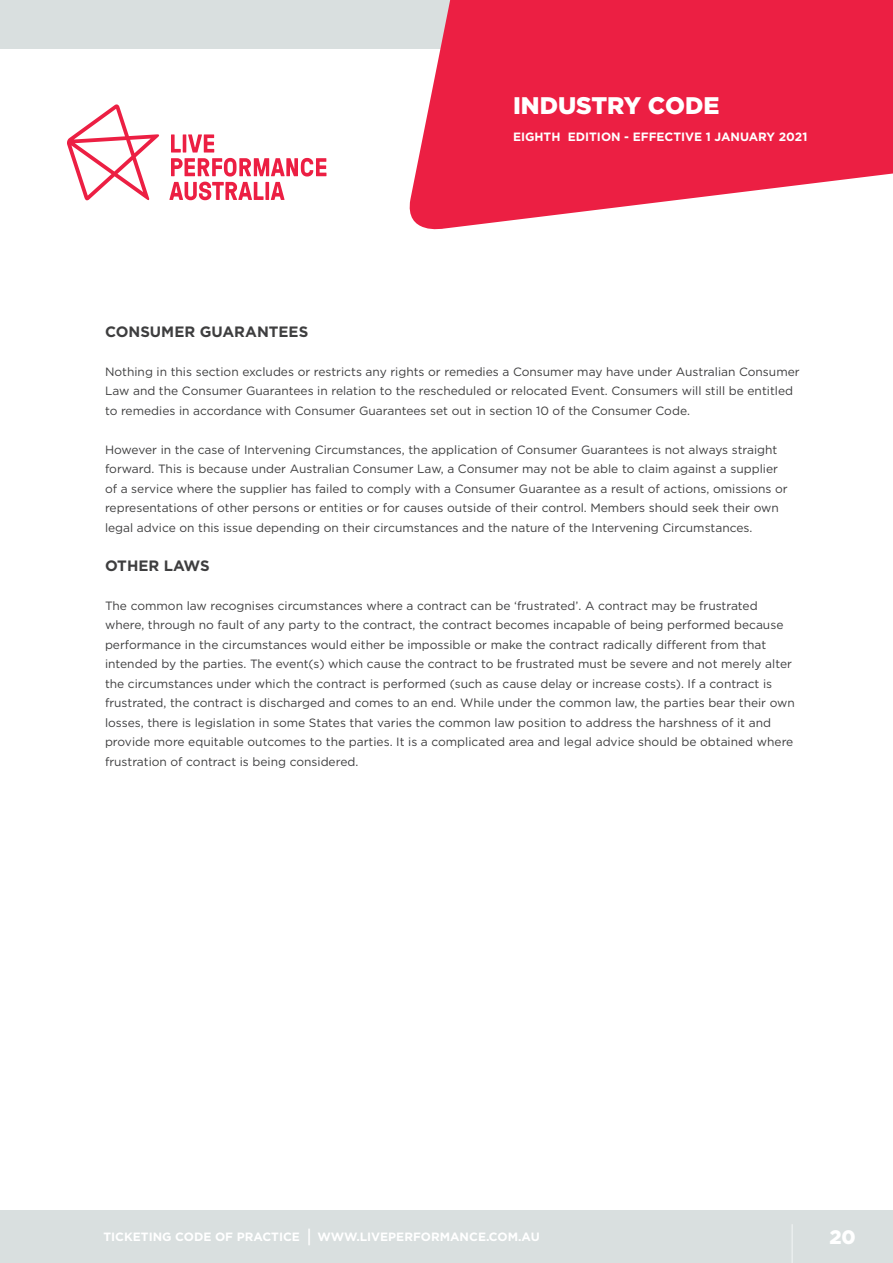
<style>
.page{position:relative;width:893px;height:1263px;background:#fff}
.page>*{position:absolute;margin:0;border:0;box-sizing:border-box;transform-origin:0 0}
.t1{font:900 24px "Gotham";color:#fff}
.t2{font:900 19.5px "Gotham";color:#fff}
.t3{font:700 15px "Gotham";color:#3e3e3f}
.t4{font:12px/19.5px "Gotham";color:#3e3e3f}
.t5{font:700 12px "Gotham";color:#fff}
.s1{font-size:18px}
</style>
<div class="page">
<div style="left:0;top:1210px;width:893px;height:53px;background:#d9dfdf"></div>
<hr style="left:792px;top:1224px;width:1px;height:39px;background:#fff">
<div style="left:0;top:0;width:500px;height:49px;background:#d9dfdf"></div>
<svg style="left:67px;top:104px;width:259px;height:96px"></svg>
<svg style="left:409px;top:0;width:484px;height:230px;fill:#ec1f43"></svg>
<h1 class="t1" style="left:513px;top:89px;width:208px">INDUSTRY CODE</h1>
<p class="t5" style="left:513px;top:129px;width:296px">EIGHTH EDITION - EFFECTIVE 1 JANUARY 2021</p>
<p class="t3" style="left:105px;top:321px;width:205px">CONSUMER GUARANTEES</p>
<p class="t4" style="left:105px;top:361px;width:696px">Nothing in this section excludes or restricts any rights or remedies a Consumer may have under Australian Consumer<br>Law and the Consumer Guarantees in relation to the rescheduled or relocated Event. Consumers will still be entitled to remedies in accordance with Consumer Guarantees set out in section 10 of the Consumer Code.</p>
<p class="t4" style="left:105px;top:439px;width:684px">However in the case of Intervening Circumstances, the application of Consumer Guarantees is not always straight forward. This is because under Australian Consumer Law, a Consumer may not be able to claim against a supplier of a service where the supplier has failed to comply with a Consumer Guarantee as a result of actions, omissions or representations of other persons or entities or for causes outside of their control. Members should seek their own legal advice on this issue depending on their circumstances and the nature of the Intervening Circumstances.</p>
<p class="t3" style="left:105px;top:555px;width:106px">OTHER LAWS</p>
<p class="t4" style="left:105px;top:595px;width:691px">The common law recognises circumstances where a contract can be ‘frustrated’. A contract may be frustrated where, through no fault of any party to the contract, the contract becomes incapable of being performed because performance in the circumstances would either be impossible or make the contract radically different from that intended by the parties. The event(s) which cause the contract to be frustrated must be severe and not merely alter the circumstances under which the contract is performed (such as cause delay or increase costs). If a contract is frustrated, the contract is discharged and comes to an end. While under the common law, the parties bear their own losses, there is legislation in some States that varies the common law position to address the harshness of it and provide more equitable outcomes to the parties. It is a complicated area and legal advice should be obtained where frustration of contract is being considered.</p>
<p class="t5" style="left:103px;top:1229px;width:438px">TICKETING CODE OF PRACTICE <span class="s1">|</span> WWW.LIVEPERFORMANCE.COM.AU</p>
<h2 class="t2" style="left:829px;top:1223px;width:28px">20</h2>
</div>
